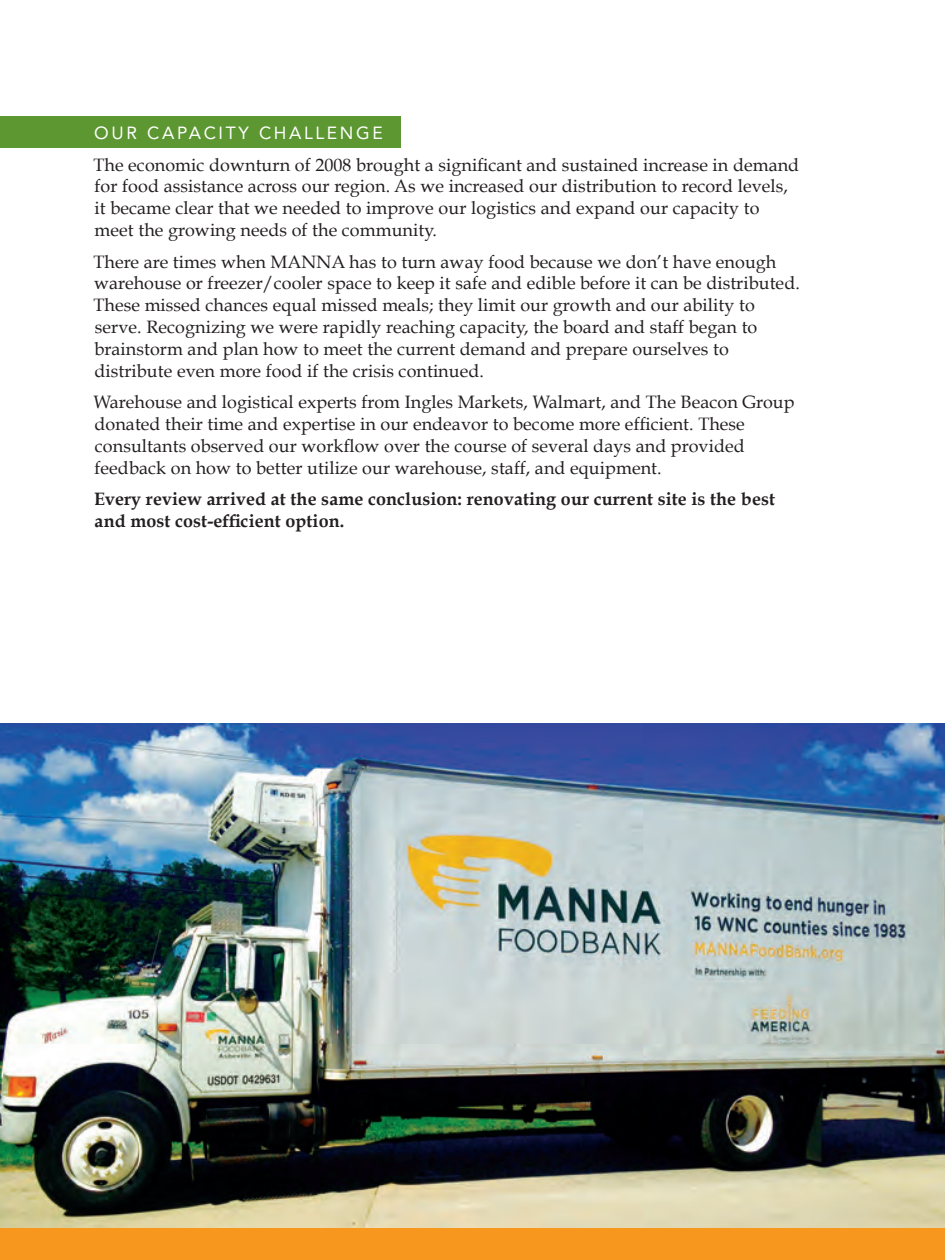
<style>
.page{position:relative;width:945px;height:1260px;background:#fff}
.page>*{position:absolute;margin:0;border:0;box-sizing:border-box;transform-origin:0 0}
.t1{font:17.85px/21.9px "Book Antiqua";letter-spacing:.005em;color:#231f20}
.t2{font:700 17.85px/21.9px "Book Antiqua";letter-spacing:.005em;color:#231f20}
.t3{font:17.5px "Avenir LT Std";letter-spacing:.15em;color:#fff}
</style>
<div class="page">
<div style="left:0;top:116px;width:401px;height:31px;background:#5c9731"></div>
<hr style="left:944px;top:116px;width:1px;height:31px;background:#5c9731">
<img style="left:0;top:724px;width:945px;height:504px">
<div style="left:0;top:1228px;width:945px;height:32px;background:#f7971d"></div>
<p class="t3" style="left:94px;top:123px;width:290px">OUR CAPACITY CHALLENGE</p>
<p class="t1" style="left:93px;top:154px;width:707px">The economic downturn of 2008 brought a significant and sustained increase in demand for food assistance across our region. As we increased our distribution to record levels, it became clear that we needed to improve our logistics and expand our capacity to meet the growing needs of the community.</p>
<p class="t1" style="left:93px;top:251px;width:708px">There are times when MANNA has to turn away food because we don’t have enough warehouse or freezer/cooler space to keep it safe and edible before it can be distributed.<br>These missed chances equal missed meals; they limit our growth and our ability to serve. Recognizing we were rapidly reaching capacity, the board and staff began to brainstorm and plan how to meet the current demand and prepare ourselves to distribute even more food if the crisis continued.</p>
<p class="t1" style="left:94px;top:391px;width:703px">Warehouse and logistical experts from Ingles Markets, Walmart, and The Beacon Group donated their time and expertise in our endeavor to become more efficient. These consultants observed our workflow over the course of several days and provided feedback on how to better utilize our warehouse, staff, and equipment.</p>
<p class="t2" style="left:94px;top:488px;width:683px">Every review arrived at the same conclusion: renovating our current site is the best and most cost-efficient option.</p>
</div>
